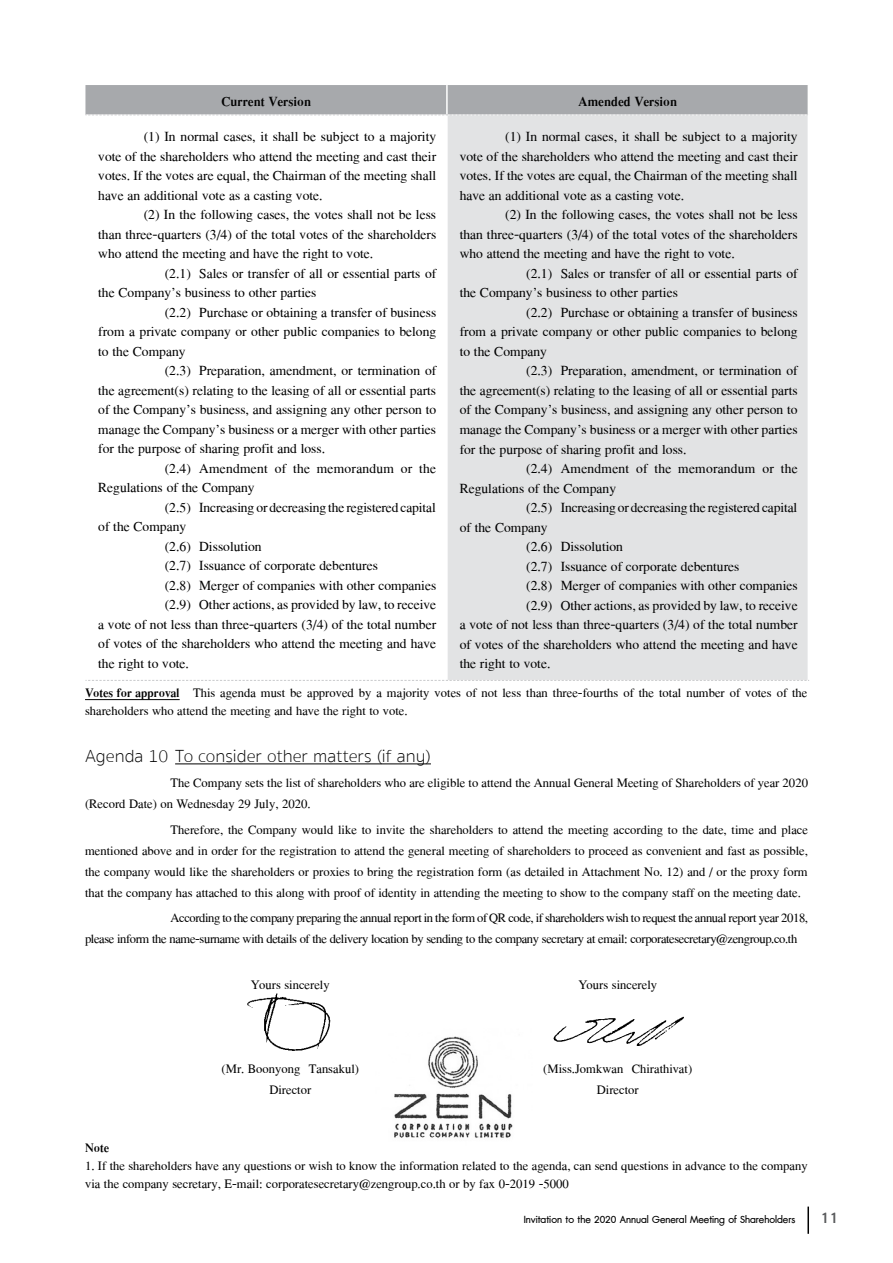
<style>
.page{position:relative;width:893px;height:1263px;background:#fff}
.page>*{position:absolute;margin:0;border:0;box-sizing:border-box;transform-origin:0 0}
.t1{font:21px/19.5px "DB Narai X";color:#000;text-align:justify}
.t2{font:700 21px "DB Narai X";color:#000}
.t3{font:19.5px/21px "DB Narai X";color:#000}
.t4{font:19.5px/21px "DB Narai X";letter-spacing:-.02em;color:#000}
.t5{font:700 19.5px "DB Narai X";color:#000}
.t6{font:100 18px "Sukhumvit Set";color:#000}
.t7{font:13.5px "DB Adman X";color:#000}
.s1{font-weight:700}
.s2{font-family:"DB Lim X";font-size:21px;color:#58595b}
</style>
<div class="page">
<hr style="left:807px;top:1206px;width:2px;height:28px;background:#000">
<div style="left:447px;top:115px;width:361px;height:565px;background:#e2e3e4"></div>
<hr style="left:446px;top:115px;width:2px;height:565px;background:#fff">
<div style="left:85px;top:85px;width:723px;height:31px;background:#a7a9ac"></div>
<svg style="left:85px;top:680px;width:724px;height:1px"></svg>
<hr style="left:85px;top:699px;width:95px;height:1px;background:#000">
<img style="left:247px;top:993px;width:84px;height:58px">
<img style="left:553px;top:1016px;width:131px;height:30px">
<img style="left:394px;top:1036px;width:119px;height:102px">
<hr style="left:175px;top:763px;width:256px;height:1px;background:#000">
<p class="t2" style="left:221px;top:88px;width:91px">Current Version</p>
<p class="t2" style="left:578px;top:88px;width:100px">Amended Version</p>
<p class="t1" style="left:98px;top:126px;width:339px;text-indent:45px">(1) In normal cases, it shall be subject to a majority vote of the shareholders who attend the meeting and cast their votes. If the votes are equal, the Chairman of the meeting shall have an additional vote as a casting vote.</p>
<p class="t1" style="left:98px;top:205px;width:340px;text-indent:45px">(2) In the following cases, the votes shall not be less than three-quarters (3/4) of the total votes of the shareholders who attend the meeting and have the right to vote.</p>
<p class="t1" style="left:98px;top:263px;width:340px;text-indent:66px">(2.1) Sales or transfer of all or essential parts of the Company’s business to other parties</p>
<p class="t1" style="left:98px;top:302px;width:339px;text-indent:66px">(2.2) Purchase or obtaining a transfer of business from a private company or other public companies to belong to the Company</p>
<p class="t1" style="left:98px;top:361px;width:340px;text-indent:66px">(2.3) Preparation, amendment, or termination of the agreement(s) relating to the leasing of all or essential parts of the Company’s business, and assigning any other person to manage the Company’s business or a merger with other parties for the purpose of sharing profit and loss.</p>
<p class="t1" style="left:98px;top:458px;width:339px;text-indent:66px">(2.4) Amendment of the memorandum or the<br>Regulations of the Company</p>
<p class="t1" style="left:165px;top:497px;width:273px">(2.5) Increasing or decreasing the registered capital</p>
<p class="t1" style="left:98px;top:517px;width:90px">of the Company</p>
<p class="t1" style="left:165px;top:536px;width:98px">(2.6) Dissolution</p>
<p class="t1" style="left:165px;top:556px;width:215px">(2.7) Issuance of corporate debentures</p>
<p class="t1" style="left:165px;top:575px;width:273px">(2.8) Merger of companies with other companies</p>
<p class="t1" style="left:165px;top:595px;width:273px">(2.9) Other actions, as provided by law, to receive</p>
<p class="t1" style="left:98px;top:614px;width:340px">a vote of not less than three-quarters (3/4) of the total number</p>
<p class="t1" style="left:98px;top:634px;width:339px">of votes of the shareholders who attend the meeting and have</p>
<p class="t1" style="left:98px;top:653px;width:92px">the right to vote.</p>
<p class="t1" style="left:460px;top:127px;width:339px;text-indent:45px">(1) In normal cases, it shall be subject to a majority vote of the shareholders who attend the meeting and cast their votes. If the votes are equal, the Chairman of the meeting shall have an additional vote as a casting vote.</p>
<p class="t1" style="left:460px;top:205px;width:340px;text-indent:45px">(2) In the following cases, the votes shall not be less than three-quarters (3/4) of the total votes of the shareholders who attend the meeting and have the right to vote.</p>
<p class="t1" style="left:460px;top:263px;width:340px;text-indent:66px">(2.1) Sales or transfer of all or essential parts of the Company’s business to other parties</p>
<p class="t1" style="left:460px;top:302px;width:339px;text-indent:66px">(2.2) Purchase or obtaining a transfer of business from a private company or other public companies to belong to the Company</p>
<p class="t1" style="left:460px;top:361px;width:340px;text-indent:66px">(2.3) Preparation, amendment, or termination of the agreement(s) relating to the leasing of all or essential parts of the Company’s business, and assigning any other person to manage the Company’s business or a merger with other parties for the purpose of sharing profit and loss.</p>
<p class="t1" style="left:460px;top:458px;width:339px;text-indent:66px">(2.4) Amendment of the memorandum or the<br>Regulations of the Company</p>
<p class="t1" style="left:526px;top:497px;width:273px">(2.5) Increasing or decreasing the registered capital</p>
<p class="t1" style="left:460px;top:517px;width:90px">of the Company</p>
<p class="t1" style="left:526px;top:536px;width:98px">(2.6) Dissolution</p>
<p class="t1" style="left:526px;top:556px;width:215px">(2.7) Issuance of corporate debentures</p>
<p class="t1" style="left:526px;top:575px;width:273px">(2.8) Merger of companies with other companies</p>
<p class="t1" style="left:526px;top:595px;width:273px">(2.9) Other actions, as provided by law, to receive</p>
<p class="t1" style="left:460px;top:614px;width:340px">a vote of not less than three-quarters (3/4) of the total number</p>
<p class="t1" style="left:460px;top:634px;width:339px">of votes of the shareholders who attend the meeting and have</p>
<p class="t1" style="left:460px;top:653px;width:92px">the right to vote.</p>
<p class="t3" style="left:85px;top:684px;width:724px;line-height:18px"><span class="s1">Votes for approval</span> This agenda must be approved by a majority votes of not less than three-fourths of the total number of votes of the shareholders who attend the meeting and have the right to vote.</p>
<p class="t6" style="left:85px;top:744px;width:347px">Agenda 10 To consider other matters (if any)</p>
<p class="t3" style="left:85px;top:772px;width:724px;text-indent:86px">The Company sets the list of shareholders who are eligible to attend the Annual General Meeting of Shareholders of year 2020 (Record Date) on Wednesday 29 July, 2020.</p>
<p class="t3" style="left:85px;top:819px;width:724px;text-align:justify;text-indent:86px">Therefore, the Company would like to invite the shareholders to attend the meeting according to the date, time and place mentioned above and in order for the registration to attend the general meeting of shareholders to proceed as convenient and fast as possible, the company would like the shareholders or proxies to bring the registration form (as detailed in Attachment No. 12) and / or the proxy form that the company has attached to this along with proof of identity in attending the meeting to show to the company staff on the meeting date.</p>
<p class="t4" style="left:85px;top:907px;width:725px;text-indent:86px">According to the company preparing the annual report in the form of QR code, if shareholders wish to request the annual report year 2018, please inform the name-surname with details of the delivery location by sending to the company secretary at email: corporatesecretary@zengroup.co.th</p>
<p class="t3" style="left:251px;top:974px;width:80px">Yours sincerely</p>
<p class="t3" style="left:222px;top:1058px;width:139px;text-align:center">(Mr. Boonyong Tansakul)<br>Director</p>
<p class="t3" style="left:578px;top:974px;width:80px">Yours sincerely</p>
<p class="t3" style="left:543px;top:1058px;width:150px;text-align:center">(Miss.Jomkwan Chirathivat)<br>Director</p>
<p class="t5" style="left:85px;top:1136px;width:26px">Note</p>
<p class="t3" style="left:85px;top:1157px;width:724px;line-height:18px">1. If the shareholders have any questions or wish to know the information related to the agenda, can send questions in advance to the company via the company secretary, E-mail: corporatesecretary@zengroup.co.th or by fax 0-2019 -5000</p>
<p class="t7" style="left:524px;top:1212px;width:316px">Invitation to the 2020 Annual General Meeting of Shareholders <span class="s2">11</span></p>
</div>
